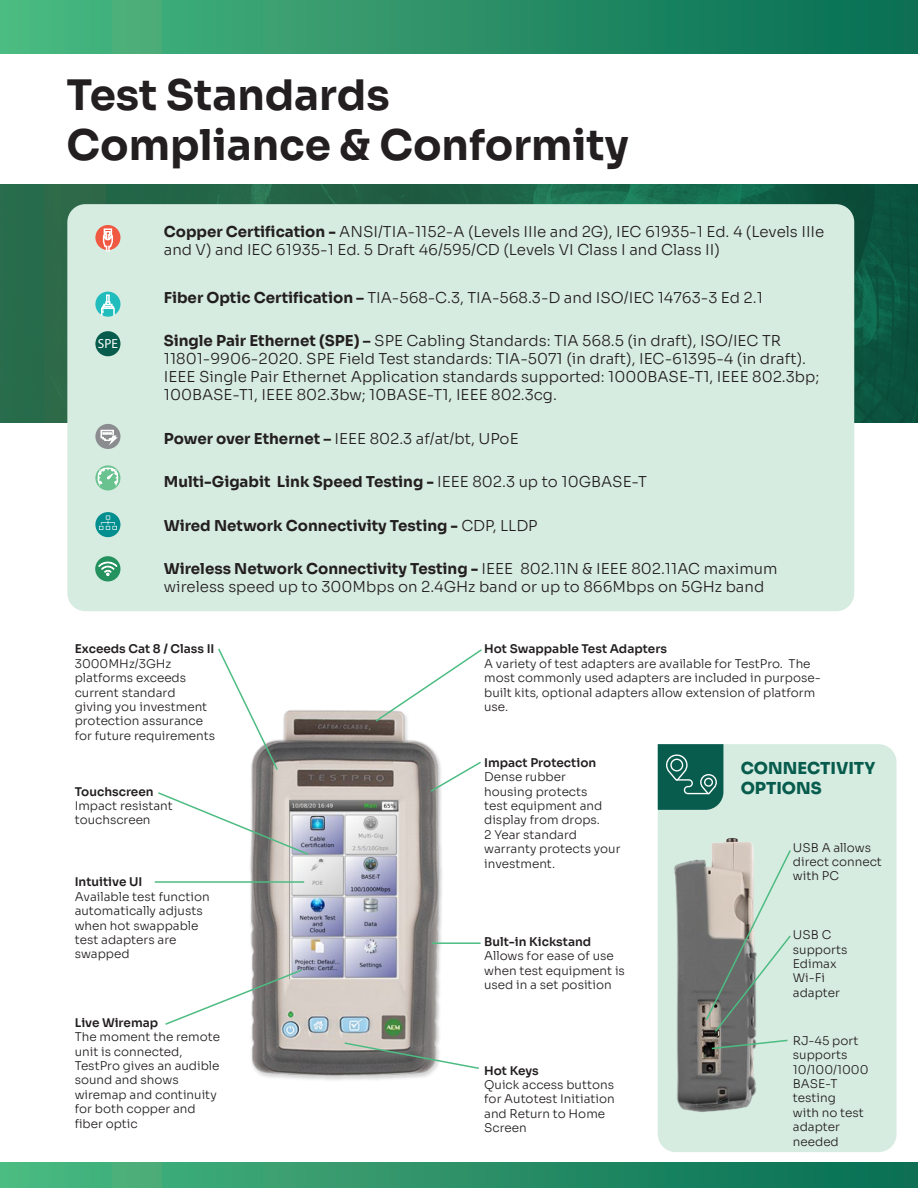
<style>
.page{position:relative;width:918px;height:1188px;background:#fff}
.page>*{position:absolute;margin:0;border:0;box-sizing:border-box;transform-origin:0 0}
.t1{font:700 42px "Sora";color:#231f20}
.t2{font:800 16.5px/19.8px "Sora";color:#075c4d}
.t3{font:300 15px/18px "Sora";color:#231f20}
.t4{font:700 15px "Sora";color:#231f20}
.t5{font:13.2px "Myriad Pro";color:#fff}
.t6{font:300 12px/14.4px "Sora";color:#231f20}
.t7{font:600 12px "Sora";color:#231f20}
.s1{font-weight:700}
.s2{font-weight:300}
</style>
<div class="page">
<svg style="left:0;top:185px;width:918px;height:237px;background:#1b6246"></svg>
<div style="left:67px;top:204px;width:787px;height:407px;background:#d7ece1;border-radius:18px"></div>
<div style="left:95px;top:225px;width:25px;height:25px;background:#f05941;border-radius:50%"></div>
<svg style="left:102px;top:228px;width:12px;height:24px"></svg>
<div style="left:95px;top:292px;width:25px;height:25px;background:#21bdbd;border-radius:50%"></div>
<svg style="left:100px;top:294px;width:16px;height:23px"></svg>
<div style="left:95px;top:331px;width:25px;height:25px;background:#075c4d;border-radius:50%"></div>
<div style="left:95px;top:424px;width:25px;height:25px;background:#8a8c8f;border-radius:50%"></div>
<svg style="left:100px;top:429px;width:20px;height:20px"></svg>
<svg style="left:95px;top:465px;width:26px;height:26px"></svg>
<div style="left:95px;top:512px;width:25px;height:25px;background:#008e8e;border-radius:50%"></div>
<svg style="left:99px;top:516px;width:18px;height:14px"></svg>
<div style="left:0;top:0;width:918px;height:54px;background:linear-gradient(to right,#4eb980,#086c52)"></div>
<div style="left:0;top:1163px;width:918px;height:25px;background:linear-gradient(to right,#4eb980,#086c52)"></div>
<div style="left:658px;top:744px;width:239px;height:408px;background:#d7ece1"></div>
<img style="left:250px;top:710px;width:192px;height:370px">
<svg style="left:218px;top:648px;width:61px;height:124px"></svg>
<svg style="left:158px;top:791px;width:152px;height:65px"></svg>
<hr style="left:155px;top:881px;width:149px;height:2px;background:#4dbc82">
<svg style="left:165px;top:968px;width:138px;height:58px"></svg>
<svg style="left:374px;top:649px;width:108px;height:74px"></svg>
<svg style="left:429px;top:760px;width:52px;height:33px"></svg>
<hr style="left:432px;top:942px;width:49px;height:2px;background:#4dbc82">
<svg style="left:343px;top:1041px;width:136px;height:29px"></svg>
<img style="left:662px;top:822px;width:106px;height:298px">
<div style="left:95px;top:556px;width:25px;height:25px;background:#24925e;border-radius:50%"></div>
<svg style="left:98px;top:561px;width:20px;height:15px"></svg>
<svg style="left:704px;top:848px;width:88px;height:202px;background:#adb6ac"></svg>
<svg style="left:658px;top:744px;width:65px;height:66px;background:#1d6a5d"></svg>
<p class="t1" style="left:67px;top:60px;width:325px">Test Standards</p>
<p class="t1" style="left:67px;top:111px;width:564px">Compliance &amp; Conformity</p>
<p class="t5" style="left:98px;top:335px;width:22px">SPE</p>
<p class="t3" style="left:164px;top:221px;width:662px"><span class="s1">Copper Certification -</span> ANSI/TIA-1152-A (Levels IIIe and 2G), IEC 61935-1 Ed. 4 (Levels IIIe and V) and IEC 61935-1 Ed. 5 Draft 46/595/CD (Levels VI Class I and Class II)</p>
<p class="t3" style="left:164px;top:287px;width:601px"><span class="s1">Fiber Optic Certification –</span> TIA-568-C.3, TIA-568.3-D and ISO/IEC 14763-3 Ed 2.1</p>
<p class="t3" style="left:164px;top:331px;width:657px"><span class="s1">Single Pair Ethernet (SPE) –</span> SPE Cabling Standards: TIA 568.5 (in draft), ISO/IEC TR 11801-9906-2020. SPE Field Test standards: TIA-5071 (in draft), IEC-61395-4 (in draft).<br>IEEE Single Pair Ethernet Application standards supported: 1000BASE-T1, IEEE 802.3bp; 100BASE-T1, IEEE 802.3bw; 10BASE-T1, IEEE 802.3cg.</p>
<p class="t3" style="left:164px;top:428px;width:356px"><span class="s1">Power over Ethernet –</span> IEEE 802.3 af/at/bt, UPoE</p>
<p class="t4" style="left:164px;top:470px;width:485px">Multi-Gigabit Link Speed Testing - <span class="s2">IEEE 802.3 up to 10GBASE-T</span></p>
<p class="t4" style="left:164px;top:513px;width:375px">Wired Network Connectivity Testing - <span class="s2">CDP, LLDP</span></p>
<p class="t3" style="left:164px;top:559px;width:615px"><span class="s1">Wireless Network Connectivity Testing -</span> IEEE 802.11N &amp; IEEE 802.11AC maximum wireless speed up to 300Mbps on 2.4GHz band or up to 866Mbps on 5GHz band</p>
<p class="t7" style="left:75px;top:639px;width:141px">Exceeds Cat 8 / Class II</p>
<p class="t6" style="left:75px;top:655px;width:142px">3000MHz/3GHz platforms exceeds current standard giving you investment protection assurance for future requirements</p>
<p class="t7" style="left:75px;top:781px;width:80px">Touchscreen</p>
<p class="t6" style="left:75px;top:797px;width:100px">Impact resistant touchscreen</p>
<p class="t7" style="left:75px;top:872px;width:69px">Intuitive UI</p>
<p class="t6" style="left:75px;top:888px;width:137px">Available test function automatically adjusts when hot swappable test adapters are swapped</p>
<p class="t7" style="left:75px;top:1013px;width:85px">Live Wiremap</p>
<p class="t6" style="left:75px;top:1029px;width:147px">The moment the remote unit is connected,<br>TestPro gives an audible sound and shows wiremap and continuity for both copper and fiber optic</p>
<p class="t7" style="left:484px;top:639px;width:184px">Hot Swappable Test Adapters</p>
<p class="t6" style="left:484px;top:655px;width:338px">A variety of test adapters are available for TestPro. The most commonly used adapters are included in purpose&shy;built kits, optional adapters allow extension of platform use.</p>
<p class="t7" style="left:484px;top:753px;width:114px">Impact Protection</p>
<p class="t6" style="left:484px;top:769px;width:138px">Dense rubber<br>housing protects<br>test equipment and display from drops.<br>2 Year standard warranty protects your investment.</p>
<p class="t7" style="left:484px;top:932px;width:109px">Bult-in Kickstand</p>
<p class="t6" style="left:484px;top:948px;width:142px">Allows for ease of use when test equipment is used in a set position</p>
<p class="t7" style="left:484px;top:1060px;width:56px">Hot Keys</p>
<p class="t6" style="left:484px;top:1076px;width:132px">Quick access buttons for Autotest Initiation and Return to Home<br>Screen</p>
<p class="t2" style="left:741px;top:757px;width:136px">CONNECTIVITY<br>OPTIONS</p>
<p class="t6" style="left:793px;top:839px;width:91px">USB A allows direct connect with PC</p>
<p class="t6" style="left:793px;top:927px;width:56px">USB C supports<br>Edimax</p>
<p class="t6" style="left:793px;top:970px;width:49px">Wi-Fi adapter</p>
<p class="t6" style="left:793px;top:1032px;width:77px">RJ-45 port supports<br>10/100/1000<br>BASE-T testing<br>with no test adapter needed</p>
</div>
